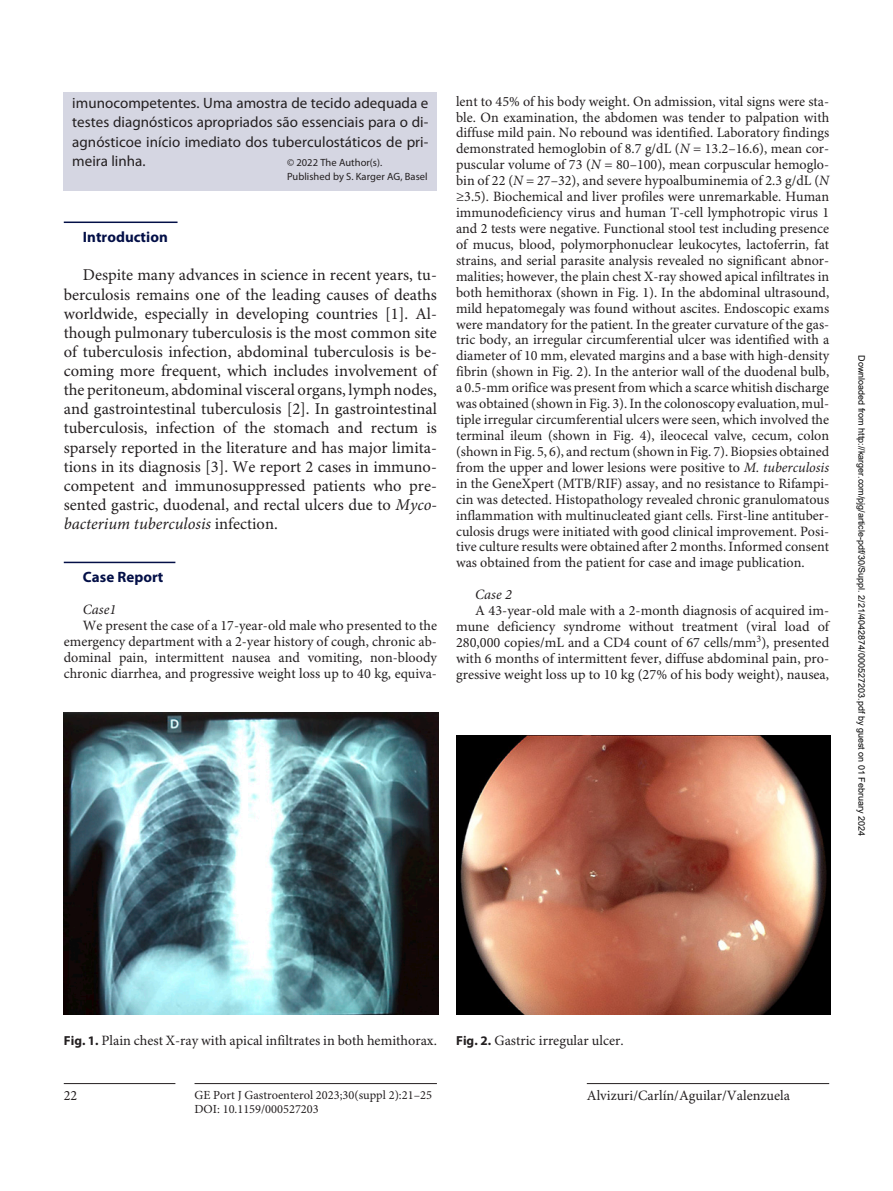
<style>
.page{position:relative;width:893px;height:1191px;background:#fff}
.page>*{position:absolute;margin:0;border:0;box-sizing:border-box;transform-origin:0 0}
.t1{font:16.5px/19px "Minion Pro";color:#231f20;text-align:justify}
.t2{font:15px/19.2px "Myriad Pro";letter-spacing:.005em;color:#231f20;text-align:justify}
.t3{font:700 15px "Myriad Pro";letter-spacing:.005em;color:#030f47}
.t4{font:14.25px/15.9px "Minion Pro";color:#231f20;text-align:justify}
.t5{font:italic 14.25px "Minion Pro";color:#231f20}
.t6{font:12.3px "Minion Pro";color:#231f20}
.t7{font:10.5px/14.7px "Myriad Pro";letter-spacing:.005em;color:#231f20}
.t8{font:9px "Arial";color:#000}
.s1{font-style:italic}
.s2{font-family:"Myriad Pro";font-weight:700;font-size:13.2px}
</style>
<div class="page">
<hr style="left:64px;top:1083px;width:111px;height:1px;background:#231f20">
<hr style="left:195px;top:1083px;width:242px;height:1px;background:#231f20">
<hr style="left:587px;top:1083px;width:242px;height:1px;background:#231f20">
<div style="left:64px;top:92px;width:373px;height:99px;background:#d5d6e2"></div>
<hr style="left:64px;top:221px;width:114px;height:2px;background:#030f47">
<hr style="left:64px;top:561px;width:111px;height:2px;background:#030f47">
<img style="left:64px;top:712px;width:374px;height:302px">
<img style="left:456px;top:736px;width:374px;height:278px">
<p class="t2" style="left:72px;top:94px;width:358px">imunocompetentes. Uma amostra de tecido adequada e testes diagnósticos apropriados são essenciais para o di&shy;agnósticoe início imediato dos tuberculostáticos de pri&shy;meira linha.</p>
<p class="t7" style="left:287px;top:155px;width:142px">© 2022 The Author(s).<br>Published by S. Karger AG, Basel</p>
<p class="t3" style="left:83px;top:229px;width:86px">Introduction</p>
<p class="t1" style="left:64px;top:266px;width:375px;text-indent:19px">Despite many advances in science in recent years, tu&shy;berculosis remains one of the leading causes of deaths worldwide, especially in developing countries [1]. Al&shy;though pulmonary tuberculosis is the most common site of tuberculosis infection, abdominal tuberculosis is be&shy;coming more frequent, which includes involvement of the peritoneum, abdominal visceral organs, lymph nodes, and gastrointestinal tuberculosis [2]. In gastrointestinal tuberculosis, infection of the stomach and rectum is sparsely reported in the literature and has major limita&shy;tions in its diagnosis [3]. We report 2 cases in immuno&shy;competent and immunosuppressed patients who pre&shy;sented gastric, duodenal, and rectal ulcers due to <span class="s1">Myco&shy;bacterium tuberculosis</span> infection.</p>
<p class="t3" style="left:83px;top:569px;width:82px">Case Report</p>
<p class="t5" style="left:83px;top:601px;width:35px">Case1</p>
<p class="t4" style="left:64px;top:618px;width:375px;text-indent:19px">We present the case of a 17-year-old male who presented to the emergency department with a 2-year history of cough, chronic ab&shy;dominal pain, intermittent nausea and vomiting, non-bloody chronic diarrhea, and progressive weight loss up to 40 kg, equiva-</p>
<p class="t4" style="left:456px;top:94px;width:375px">lent to 45% of his body weight. On admission, vital signs were sta&shy;ble. On examination, the abdomen was tender to palpation with diffuse mild pain. No rebound was identified. Laboratory findings demonstrated hemoglobin of 8.7 g/dL (<span class="s1">N</span> = 13.2–16.6), mean cor&shy;puscular volume of 73 (<span class="s1">N</span> = 80–100), mean corpuscular hemoglo&shy;bin of 22 (<span class="s1">N</span> = 27–32), and severe hypoalbuminemia of 2.3 g/dL (<span class="s1">N </span>≥3.5). Biochemical and liver profiles were unremarkable. Human immunodeficiency virus and human T-cell lymphotropic virus 1 and 2 tests were negative. Functional stool test including presence of mucus, blood, polymorphonuclear leukocytes, lactoferrin, fat strains, and serial parasite analysis revealed no significant abnor&shy;malities; however, the plain chest X-ray showed apical infiltrates in both hemithorax (shown in Fig. 1). In the abdominal ultrasound, mild hepatomegaly was found without ascites. Endoscopic exams were mandatory for the patient. In the greater curvature of the gas&shy;tric body, an irregular circumferential ulcer was identified with a diameter of 10 mm, elevated margins and a base with high-density fibrin (shown in Fig. 2). In the anterior wall of the duodenal bulb, a 0.5-mm orifice was present from which a scarce whitish discharge was obtained (shown in Fig. 3). In the colonoscopy evaluation, mul&shy;tiple irregular circumferential ulcers were seen, which involved the terminal ileum (shown in Fig. 4), ileocecal valve, cecum, colon (shown in Fig. 5, 6), and rectum (shown in Fig. 7). Biopsies obtained from the upper and lower lesions were positive to <span class="s1">M. tuberculosis </span>in the GeneXpert (MTB/RIF) assay, and no resistance to Rifampi&shy;cin was detected. Histopathology revealed chronic granulomatous inflammation with multinucleated giant cells. First-line antituber&shy;culosis drugs were initiated with good clinical improvement. Posi&shy;tive culture results were obtained after 2 months. Informed consent was obtained from the patient for case and image publication.</p>
<p class="t5" style="left:475px;top:586px;width:38px">Case 2</p>
<p class="t4" style="left:456px;top:603px;width:375px;text-indent:19px">A 43-year-old male with a 2-month diagnosis of acquired im&shy;mune deficiency syndrome without treatment (viral load of 280,000 copies/mL and a CD4 count of 67 cells/mm<sup>3</sup>), presented with 6 months of intermittent fever, diffuse abdominal pain, pro&shy;gressive weight loss up to 10 kg (27% of his body weight), nausea,</p>
<p class="t8" style="left:865px;top:355px;width:481px;rotate:90deg">Downloaded from http://karger.com/pjg/article-pdf/30/Suppl. 2/21/4042874/000527203.pdf by guest on 01 February 2024</p>
<p class="t4" style="left:64px;top:1032px;width:375px"><span class="s2">Fig. 1.</span> Plain chest X-ray with apical infiltrates in both hemithorax.</p>
<p class="t4" style="left:456px;top:1032px;width:169px"><span class="s2">Fig. 2.</span> Gastric irregular ulcer.</p>
<p class="t4" style="left:64px;top:1088px;width:15px">22</p>
<p class="t6" style="left:195px;top:1087px;width:239px">GE Port J Gastroenterol 2023;30(suppl 2):21–25</p>
<p class="t4" style="left:587px;top:1088px;width:205px">Alvizuri/Carlín/Aguilar/Valenzuela</p>
<p class="t6" style="left:195px;top:1101px;width:126px">DOI: 10.1159/000527203</p>
</div>
